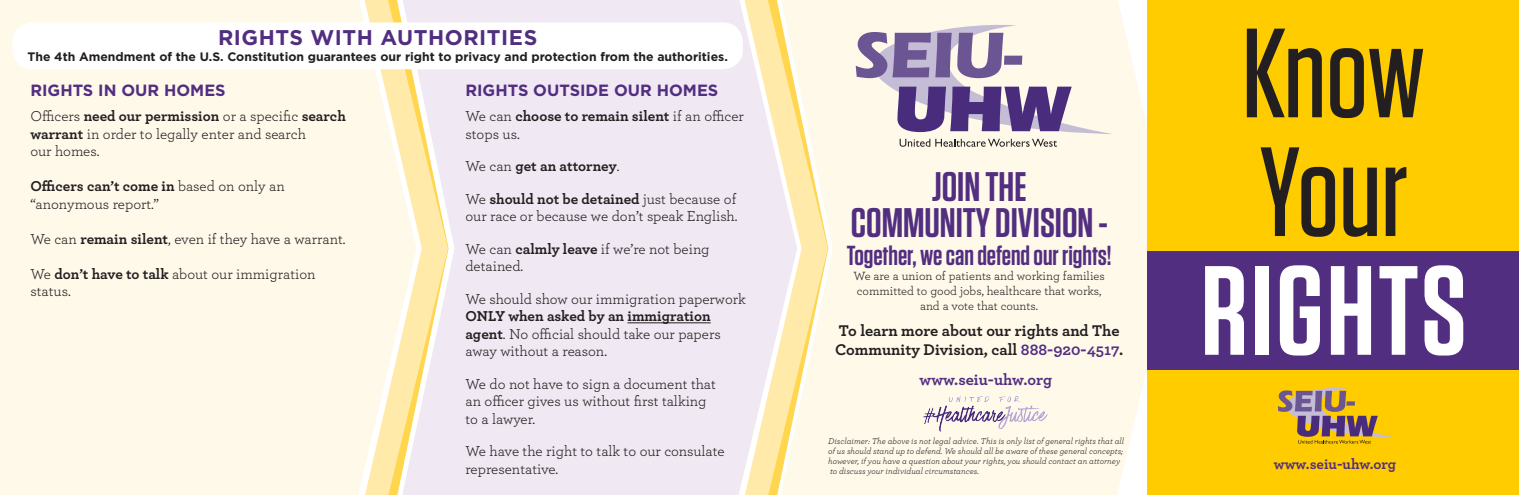
<style>
.page{position:relative;width:1519px;height:495px;background:#fff}
.page>*{position:absolute;margin:0;border:0;box-sizing:border-box;transform-origin:0 0}
.t1{font:500 126.62px/118.8px "Tungsten";letter-spacing:-.005em;color:#231f20;text-align:center}
.tabs{font:600 41.25px "Tungsten";color:#522e81}
.tabs-2{font:600 27.5px "Tungsten";color:#522e81}
.copy{font:700 21.25px "Gotham";letter-spacing:.025em;color:#522e81}
.tabs-3{font:700 16.25px/18.8px "Archer";color:#231f20}
.copy-2{font:700 16.25px "Gotham";color:#522e81}
.tabs-4{font:700 16.25px "Archer";color:#522e81}
.copy-3{font:15px/17.5px "Archer";color:#231f20}
.copy-4{font:700 15px "Archer";color:#231f20}
.tabs-5{font:700 15px "Archer";color:#522e81}
.tabs-6{font:12.5px/15px "Archer";color:#231f20}
.copy-5{font:700 12.25px "Gotham";color:#231f20}
.tabs-7{font:italic 8.75px/10px "Archer";color:#231f20}
.s1{font-weight:700}
.s2{font-weight:400}
.s3{color:#522e81}
.s4{font-weight:600;color:#fff}
</style>
<div class="page">
<div style="left:828px;top:0;width:320px;height:495px;background:#fff9ea"></div>
<div style="left:0;top:0;width:365px;height:495px;background:#fff9ea"></div>
<div style="left:448px;top:0;width:296px;height:495px;background:#f0e8f2"></div>
<hr style="left:627px;top:322px;width:84px;height:1px;background:#231f20">
<div style="left:1148px;top:0;width:371px;height:495px;background:#fc0"></div>
<div style="left:1148px;top:251px;width:371px;height:118px;background:#522e81"></div>
<svg style="left:1278px;top:387px;width:118px;height:57px"></svg>
<svg style="left:744px;top:0;width:84px;height:495px;background:#faeed2"></svg>
<svg style="left:365px;top:0;width:83px;height:495px;background:#fbefd2"></svg>
<svg style="left:856px;top:25px;width:257px;height:122px;background:#c2b6c6"></svg>
<div style="left:12px;top:22px;width:731px;height:47px;background:#fff;border-radius:20px"></div>
<img style="left:904px;top:390px;width:162px;height:44px">
<p class="copy" style="left:218px;top:25px;width:321px">RIGHTS WITH AUTHORITIES</p>
<p class="copy-5" style="left:28px;top:50px;width:702px">The 4th Amendment of the U.S. Constitution guarantees our right to privacy and protection from the authorities.</p>
<p class="copy-2" style="left:30px;top:81px;width:197px">RIGHTS IN OUR HOMES</p>
<p class="copy-3" style="left:30px;top:107px;width:317px">Officers <span class="s1">need our permission</span> or a specific <span class="s1">search warrant</span> in order to legally enter and search<br>our homes.</p>
<p class="copy-3" style="left:30px;top:177px;width:256px"><span class="s1">Officers can’t come in</span> based on only an “anonymous report.”</p>
<p class="copy-3" style="left:30px;top:229px;width:317px">We can <span class="s1">remain silent</span>, even if they have a warrant.</p>
<p class="copy-3" style="left:30px;top:264px;width:287px">We <span class="s1">don’t have to talk</span> about our immigration status.</p>
<p class="copy-2" style="left:465px;top:81px;width:254px">RIGHTS OUTSIDE OUR HOMES</p>
<p class="copy-3" style="left:465px;top:107px;width:280px">We can <span class="s1">choose to remain silent</span> if an officer stops us.</p>
<p class="copy-4" style="left:465px;top:155px;width:155px"><span class="s2">We can</span> get an attorney<span class="s2">.</span></p>
<p class="copy-3" style="left:465px;top:189px;width:274px">We <span class="s1">should not be detained</span> just because of our race or because we don’t speak English.</p>
<p class="copy-3" style="left:465px;top:239px;width:246px">We can <span class="s1">calmly leave</span> if we’re not being detained.</p>
<p class="copy-3" style="left:465px;top:289px;width:282px">We should show our immigration paperwork <span class="s1">ONLY when asked by an immigration agent</span>. No official should take our papers away without a reason.</p>
<p class="copy-3" style="left:465px;top:374px;width:252px">We do not have to sign a document that</p>
<p class="copy-3" style="left:465px;top:392px;width:243px">an officer gives us without first talking</p>
<p class="copy-3" style="left:465px;top:409px;width:71px">to a lawyer.</p>
<p class="copy-3" style="left:465px;top:442px;width:261px">We have the right to talk to our consulate representative.</p>
<p class="tabs" style="left:932px;top:165px;width:96px">JOIN THE</p>
<p class="tabs" style="left:851px;top:201px;width:258px">COMMUNITY DIVISION -</p>
<p class="tabs-2" style="left:847px;top:241px;width:266px">Together, we can defend our rights!</p>
<p class="tabs-6" style="left:853px;top:268px;width:253px">We are a union of patients and working families committed to good jobs, healthcare that works,</p>
<p class="tabs-6" style="left:920px;top:298px;width:120px">and a vote that counts.</p>
<p class="tabs-3" style="left:835px;top:320px;width:289px">To learn more about our rights and The<br>Community Division, call <span class="s3">888-920-4517</span>.</p>
<p class="tabs-4" style="left:919px;top:366px;width:134px">www.seiu-uhw.org</p>
<p class="tabs-7" style="left:828px;top:436px;width:297px">Disclaimer: The above is not legal advice. This is only list of general rights that all of us should stand up to defend. We should all be aware of these general concepts; however, if you have a question about your rights, you should contact an attorney to discuss your individual circumstances.</p>
<p class="t1" style="left:1201px;top:16px;width:267px">Know<br>Your<br><span class="s4">RIGHTS</span></p>
<p class="tabs-5" style="left:1274px;top:453px;width:124px">www.seiu-uhw.org</p>
</div>
